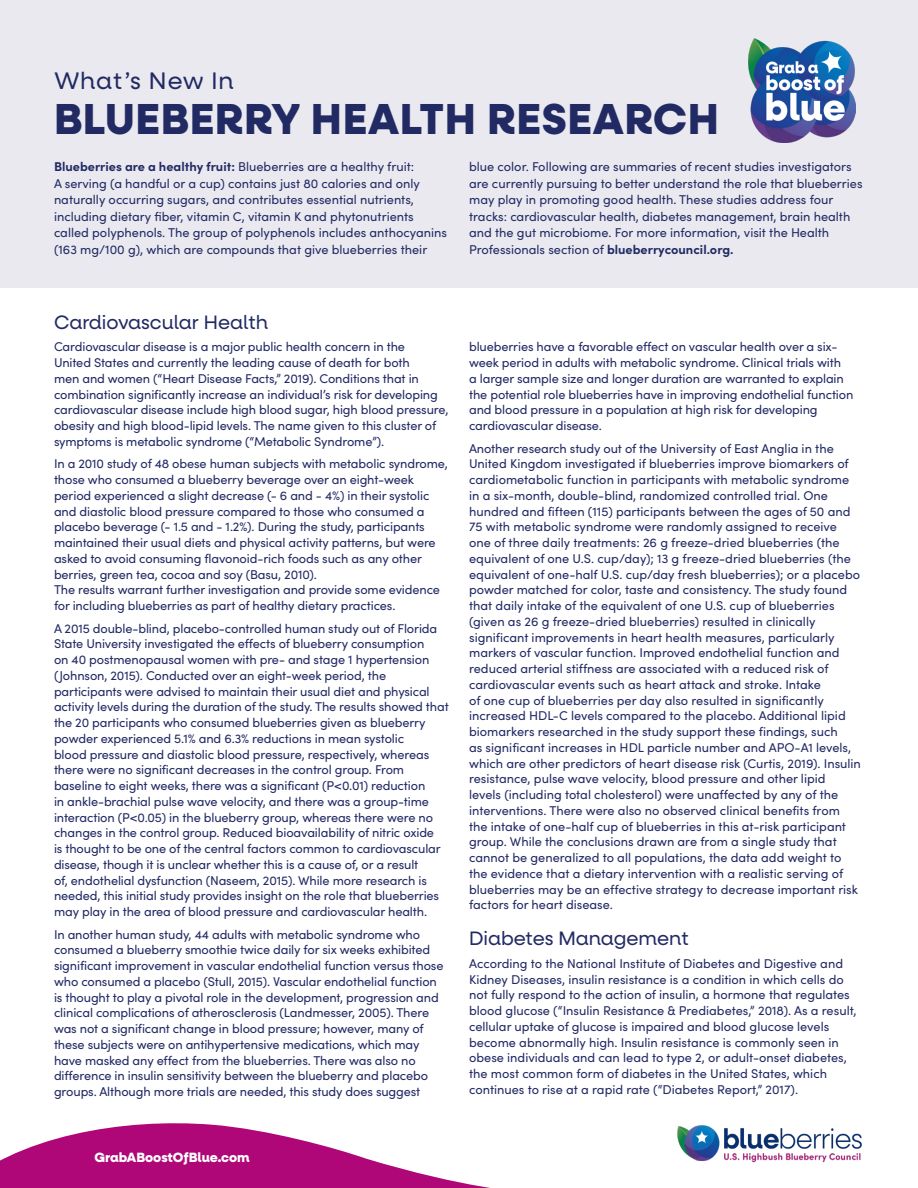
<style>
.page{position:relative;width:918px;height:1188px;background:#fff}
.page>*{position:absolute;margin:0;border:0;box-sizing:border-box;transform-origin:0 0}
.t1{font:800 43.5px "Neulis Alt";letter-spacing:.02em;color:#222a64}
.t2{font:24px "Neulis Alt";letter-spacing:.04em;color:#222a64}
.Subhead{font:19.5px "Neulis Alt";color:#222a64}
.t3{font:800 13.5px "Neulis Alt";color:#fff}
.Body{font:12.75px/15.8px "Sofia Pro";letter-spacing:-.01em;color:#222a64}
.s1{font-weight:700}
</style>
<div class="page">
<svg style="left:0;top:1123px;width:490px;height:65px"></svg>
<div style="left:0;top:0;width:918px;height:287px;background:#e9e9ef"></div>
<img style="left:677px;top:1125px;width:185px;height:38px">
<img style="left:748px;top:38px;width:108px;height:105px">
<p class="t2" style="left:54px;top:67px;width:181px">What’s New In</p>
<p class="t1" style="left:54px;top:92px;width:666px">BLUEBERRY HEALTH RESEARCH</p>
<p class="Body" style="left:54px;top:158px;width:395px;line-height:16.5px"><span class="s1">Blueberries are a healthy fruit:</span> Blueberries are a healthy fruit:<br>A serving (a handful or a cup) contains just 80 calories and only naturally occurring sugars, and contributes essential nutrients, including dietary fiber, vitamin C, vitamin K and phytonutrients called polyphenols. The group of polyphenols includes anthocyanins (163 mg/100 g), which are compounds that give blueberries their</p>
<p class="Body" style="left:469px;top:158px;width:395px;line-height:16.5px">blue color. Following are summaries of recent studies investigators are currently pursuing to better understand the role that blueberries may play in promoting good health. These studies address four tracks: cardiovascular health, diabetes management, brain health and the gut microbiome. For more information, visit the Health Professionals section of <span class="s1">blueberrycouncil.org.</span></p>
<p class="Subhead" style="left:54px;top:311px;width:215px">Cardiovascular Health</p>
<p class="Body" style="left:54px;top:338px;width:396px">Cardiovascular disease is a major public health concern in the<br>United States and currently the leading cause of death for both<br>men and women (“Heart Disease Facts,” 2019). Conditions that in combination significantly increase an individual’s risk for developing cardiovascular disease include high blood sugar, high blood pressure, obesity and high blood-lipid levels. The name given to this cluster of symptoms is metabolic syndrome (“Metabolic Syndrome”).</p>
<p class="Body" style="left:54px;top:455px;width:396px">In a 2010 study of 48 obese human subjects with metabolic syndrome, those who consumed a blueberry beverage over an eight-week period experienced a slight decrease (- 6 and - 4%) in their systolic and diastolic blood pressure compared to those who consumed a placebo beverage (- 1.5 and - 1.2%). During the study, participants maintained their usual diets and physical activity patterns, but were asked to avoid consuming flavonoid-rich foods such as any other berries, green tea, cocoa and soy (Basu, 2010).<br>The results warrant further investigation and provide some evidence for including blueberries as part of healthy dietary practices.</p>
<p class="Body" style="left:54px;top:620px;width:396px">A 2015 double-blind, placebo-controlled human study out of Florida State University investigated the effects of blueberry consumption<br>on 40 postmenopausal women with pre- and stage 1 hypertension (Johnson, 2015). Conducted over an eight-week period, the participants were advised to maintain their usual diet and physical activity levels during the duration of the study. The results showed that the 20 participants who consumed blueberries given as blueberry powder experienced 5.1% and 6.3% reductions in mean systolic<br>blood pressure and diastolic blood pressure, respectively, whereas there were no significant decreases in the control group. From baseline to eight weeks, there was a significant (P&lt;0.01) reduction<br>in ankle-brachial pulse wave velocity, and there was a group-time interaction (P&lt;0.05) in the blueberry group, whereas there were no changes in the control group. Reduced bioavailability of nitric oxide<br>is thought to be one of the central factors common to cardiovascular disease, though it is unclear whether this is a cause of, or a result<br>of, endothelial dysfunction (Naseem, 2015). While more research is needed, this initial study provides insight on the role that blueberries may play in the area of blood pressure and cardiovascular health.</p>
<p class="Body" style="left:54px;top:926px;width:391px">In another human study, 44 adults with metabolic syndrome who consumed a blueberry smoothie twice daily for six weeks exhibited significant improvement in vascular endothelial function versus those who consumed a placebo (Stull, 2015). Vascular endothelial function is thought to play a pivotal role in the development, progression and clinical complications of atherosclerosis (Landmesser, 2005). There was not a significant change in blood pressure; however, many of these subjects were on antihypertensive medications, which may have masked any effect from the blueberries. There was also no difference in insulin sensitivity between the blueberry and placebo groups. Although more trials are needed, this study does suggest</p>
<p class="Body" style="left:469px;top:338px;width:386px">blueberries have a favorable effect on vascular health over a six&shy;week period in adults with metabolic syndrome. Clinical trials with<br>a larger sample size and longer duration are warranted to explain the potential role blueberries have in improving endothelial function and blood pressure in a population at high risk for developing cardiovascular disease.</p>
<p class="Body" style="left:469px;top:440px;width:393px">Another research study out of the University of East Anglia in the United Kingdom investigated if blueberries improve biomarkers of cardiometabolic function in participants with metabolic syndrome in a six-month, double-blind, randomized controlled trial. One hundred and fifteen (115) participants between the ages of 50 and 75 with metabolic syndrome were randomly assigned to receive one of three daily treatments: 26 g freeze-dried blueberries (the equivalent of one U.S. cup/day); 13 g freeze-dried blueberries (the equivalent of one-half U.S. cup/day fresh blueberries); or a placebo powder matched for color, taste and consistency. The study found that daily intake of the equivalent of one U.S. cup of blueberries (given as 26 g freeze-dried blueberries) resulted in clinically significant improvements in heart health measures, particularly markers of vascular function. Improved endothelial function and reduced arterial stiffness are associated with a reduced risk of cardiovascular events such as heart attack and stroke. Intake<br>of one cup of blueberries per day also resulted in significantly increased HDL-C levels compared to the placebo. Additional lipid biomarkers researched in the study support these findings, such<br>as significant increases in HDL particle number and APO-A1 levels, which are other predictors of heart disease risk (Curtis, 2019). Insulin resistance, pulse wave velocity, blood pressure and other lipid<br>levels (including total cholesterol) were unaffected by any of the interventions. There were also no observed clinical benefits from the intake of one-half cup of blueberries in this at-risk participant group. While the conclusions drawn are from a single study that cannot be generalized to all populations, the data add weight to the evidence that a dietary intervention with a realistic serving of blueberries may be an effective strategy to decrease important risk factors for heart disease.</p>
<p class="Subhead" style="left:469px;top:928px;width:221px">Diabetes Management</p>
<p class="Body" style="left:469px;top:955px;width:389px">According to the National Institute of Diabetes and Digestive and Kidney Diseases, insulin resistance is a condition in which cells do not fully respond to the action of insulin, a hormone that regulates blood glucose (“Insulin Resistance &amp; Prediabetes,” 2018). As a result, cellular uptake of glucose is impaired and blood glucose levels become abnormally high. Insulin resistance is commonly seen in obese individuals and can lead to type 2, or adult-onset diabetes, the most common form of diabetes in the United States, which continues to rise at a rapid rate (“Diabetes Report,” 2017).</p>
<p class="t3" style="left:94px;top:1149px;width:157px">GrabABoostOfBlue.com</p>
</div>
